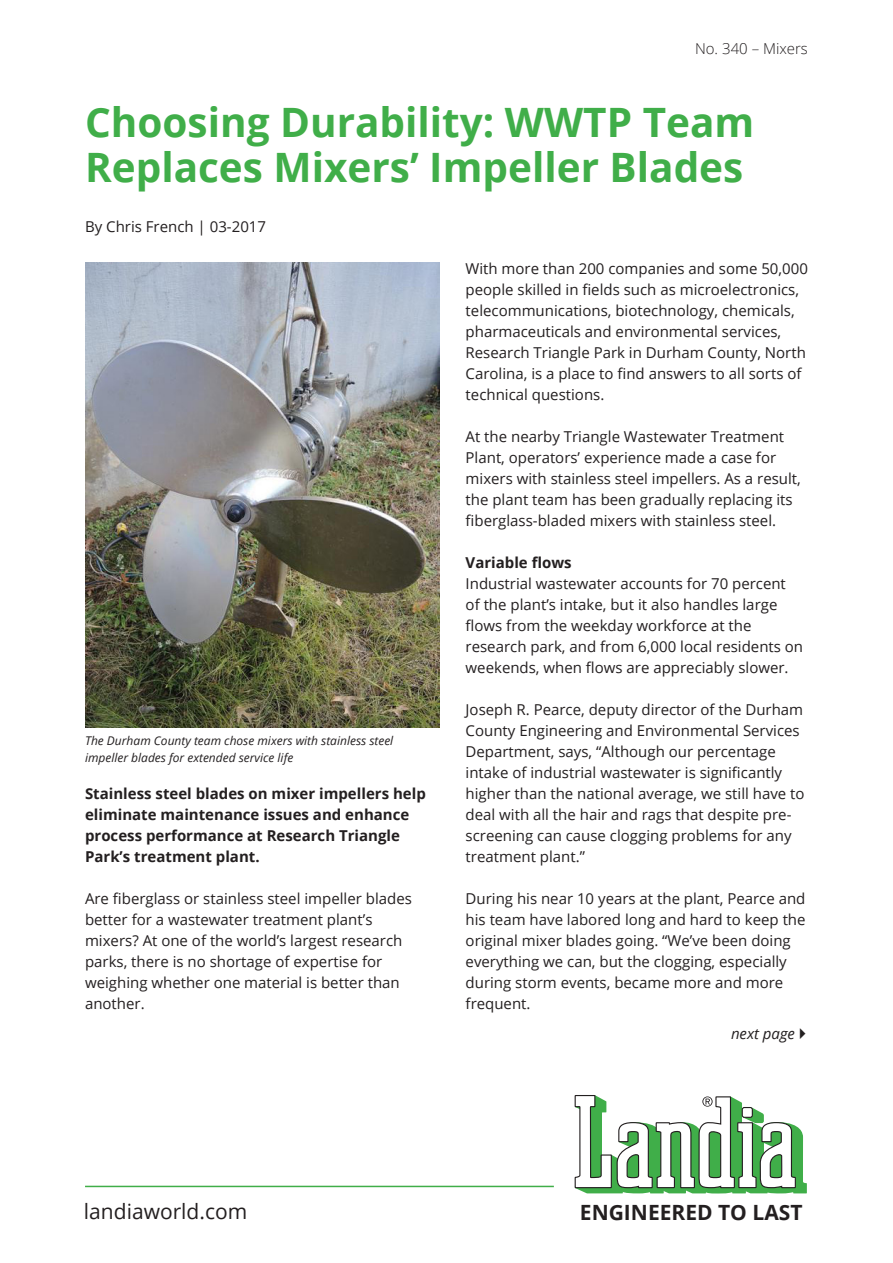
<style>
.page{position:relative;width:893px;height:1263px;background:#fff}
.page>*{position:absolute;margin:0;border:0;box-sizing:border-box;transform-origin:0 0}
.Rubrik{font:700 40.5px/45px "Open Sans";color:#40ae49}
.t1{font:700 21px "Open Sans";color:#231f20}
.t2{font:21px "Open Sans";color:#231f20}
.brød{font:15px/21px "Open Sans";color:#231f20}
.mellemrubrik{font:700 15px/21px "Open Sans";color:#231f20}
.dato{font:15px "Open Sans";color:#231f20}
.t3{font:300 15px "Open Sans";color:#231f20}
.billedetekst{font:italic 15px "Open Sans";color:#231f20}
.billedetekst-2{font:italic 12px/16.5px "Open Sans";color:#231f20}
</style>
<div class="page">
<svg style="left:575px;top:1095px;width:232px;height:98px"></svg>
<hr style="left:85px;top:1186px;width:469px;height:1px;background:#40ae49">
<img style="left:85px;top:263px;width:355px;height:465px">
<p class="t3" style="left:695px;top:38px;width:114px">No. 340 – Mixers</p>
<p class="Rubrik" style="left:85px;top:99px;width:671px">Choosing Durability: WWTP Team<br>Replaces Mixers’ Impeller Blades</p>
<p class="dato" style="left:85px;top:217px;width:183px">By Chris French | 03-2017</p>
<p class="billedetekst-2" style="left:85px;top:732px;width:310px">The Durham County team chose mixers with stainless steel impeller blades for extended service life</p>
<p class="mellemrubrik" style="left:85px;top:783px;width:342px">Stainless steel blades on mixer impellers help eliminate maintenance issues and enhance process performance at Research Triangle Park’s treatment plant.</p>
<p class="brød" style="left:85px;top:888px;width:328px">Are fiberglass or stainless steel impeller blades better for a wastewater treatment plant’s mixers? At one of the world’s largest research parks, there is no shortage of expertise for weighing whether one material is better than another.</p>
<p class="brød" style="left:466px;top:258px;width:344px">With more than 200 companies and some 50,000 people skilled in fields such as microelectronics, telecommunications, biotechnology, chemicals, pharmaceuticals and environmental services, Research Triangle Park in Durham County, North Carolina, is a place to find answers to all sorts of technical questions.</p>
<p class="brød" style="left:466px;top:426px;width:337px">At the nearby Triangle Wastewater Treatment Plant, operators’ experience made a case for mixers with stainless steel impellers. As a result, the plant team has been gradually replacing its fiberglass-bladed mixers with stainless steel.</p>
<p class="mellemrubrik" style="left:466px;top:552px;width:108px">Variable flows</p>
<p class="brød" style="left:466px;top:573px;width:339px">Industrial wastewater accounts for 70 percent of the plant’s intake, but it also handles large flows from the weekday workforce at the research park, and from 6,000 local residents on weekends, when flows are appreciably slower.</p>
<p class="brød" style="left:466px;top:699px;width:340px">Joseph R. Pearce, deputy director of the Durham County Engineering and Environmental Services Department, says, “Although our percentage intake of industrial wastewater is significantly higher than the national average, we still have to deal with all the hair and rags that despite pre&shy;screening can cause clogging problems for any treatment plant.”</p>
<p class="brød" style="left:466px;top:888px;width:341px">During his near 10 years at the plant, Pearce and his team have labored long and hard to keep the original mixer blades going. “We’ve been doing everything we can, but the clogging, especially during storm events, became more and more frequent.</p>
<p class="billedetekst" style="left:731px;top:1023px;width:66px">next page</p>
<p class="t2" style="left:84px;top:1197px;width:165px">landiaworld.com</p>
<h2 class="t1" style="left:580px;top:1197px;width:224px">ENGINEERED TO LAST</h2>
</div>
